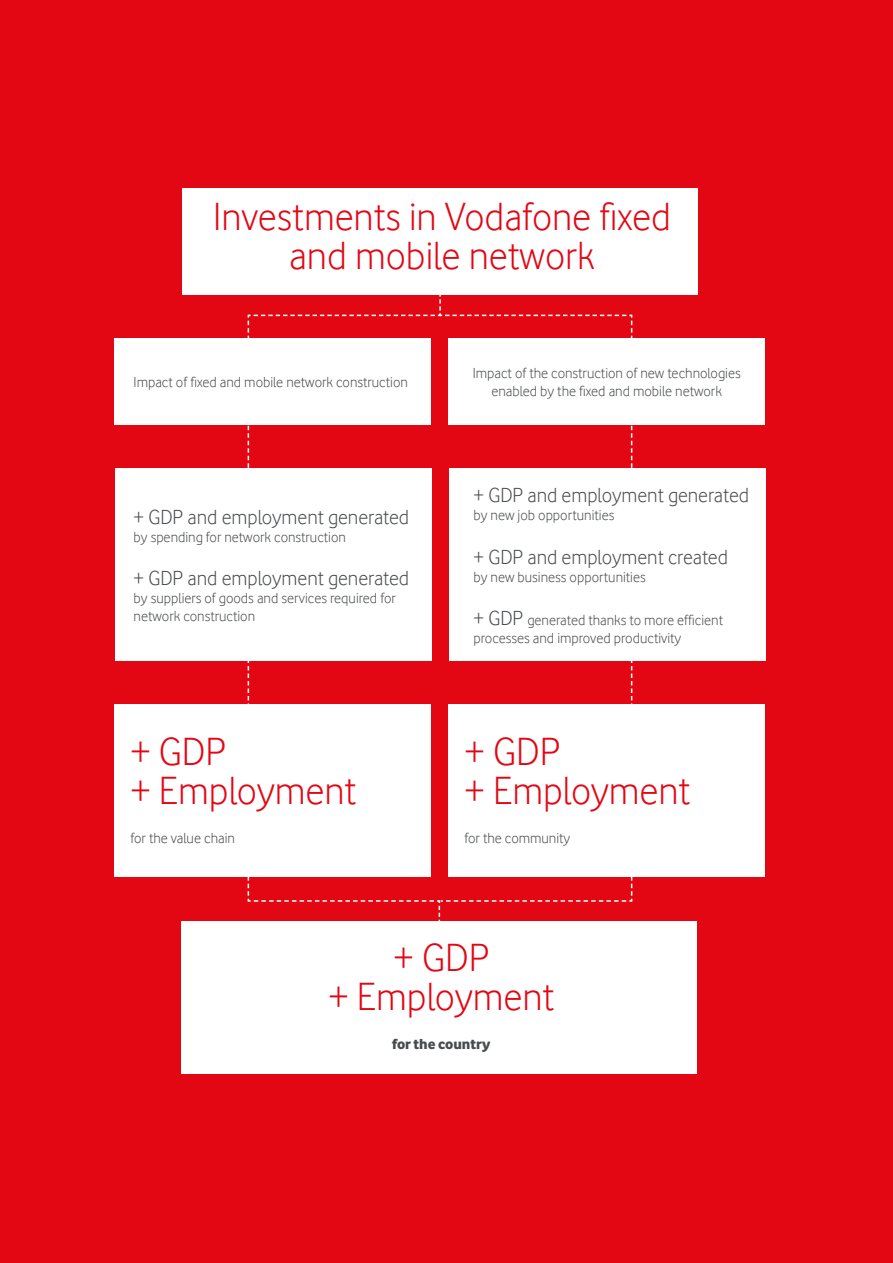
<style>
.page{position:relative;width:893px;height:1263px;background:#e30613}
.page>*{position:absolute;margin:0;border:0;box-sizing:border-box;transform-origin:0 0}
.t1{font:40.5px/39px "Vodafone Lt";color:#e30613;text-align:center}
.t2{font:21px "Vodafone Lt";color:#484b4d}
.t3{font:15px/18px "Vodafone Lt";color:#484b4d}
.t4{font:700 15px "Vodafone Lt";color:#484b4d}
.s1{font-size:21px}
</style>
<div class="page">
<div style="left:182px;top:188px;width:516px;height:107px;background:#fff"></div>
<div style="left:115px;top:339px;width:316px;height:86px;background:#fff"></div>
<div style="left:449px;top:339px;width:316px;height:86px;background:#fff"></div>
<div style="left:115px;top:468px;width:317px;height:193px;background:#fff"></div>
<div style="left:450px;top:468px;width:316px;height:193px;background:#fff"></div>
<div style="left:115px;top:705px;width:316px;height:172px;background:#fff"></div>
<div style="left:449px;top:705px;width:316px;height:172px;background:#fff"></div>
<div style="left:181px;top:921px;width:516px;height:153px;background:#fff"></div>
<svg style="left:248px;top:295px;width:193px;height:626px"></svg>
<svg style="left:438px;top:314px;width:195px;height:588px"></svg>
<h1 class="t1" style="left:213px;top:197px;width:459px">Investments in Vodafone fixed and mobile network</h1>
<p class="t3" style="left:134px;top:373px;width:276px">Impact of fixed and mobile network construction</p>
<p class="t3" style="left:473px;top:364px;width:269px;text-align:center">Impact of the construction of new technologies enabled by the fixed and mobile network</p>
<h2 class="t2" style="left:134px;top:505px;width:277px">+ GDP and employment generated</h2>
<p class="t3" style="left:134px;top:528px;width:214px">by spending for network construction</p>
<h2 class="t2" style="left:134px;top:566px;width:277px">+ GDP and employment generated</h2>
<p class="t3" style="left:134px;top:589px;width:264px">by suppliers of goods and services required for network construction</p>
<h1 class="t1" style="left:130px;top:732px;width:227px;text-align:left">+ GDP<br>+ Employment</h1>
<p class="t3" style="left:130px;top:829px;width:106px">for the value chain</p>
<h2 class="t2" style="left:474px;top:483px;width:277px">+ GDP and employment generated</h2>
<p class="t3" style="left:474px;top:506px;width:142px">by new job opportunities</p>
<h2 class="t2" style="left:474px;top:545px;width:256px">+ GDP and employment created</h2>
<p class="t3" style="left:474px;top:567px;width:174px">by new business opportunities</p>
<p class="t3" style="left:474px;top:611px;width:251px"><span class="s1">+ GDP</span> generated thanks to more efficient processes and improved productivity</p>
<h1 class="t1" style="left:464px;top:732px;width:227px;text-align:left">+ GDP<br>+ Employment</h1>
<p class="t3" style="left:464px;top:829px;width:107px">for the community</p>
<h1 class="t1" style="left:328px;top:938px;width:227px">+ GDP<br>+ Employment</h1>
<p class="t4" style="left:392px;top:1035px;width:100px">for the country</p>
</div>
